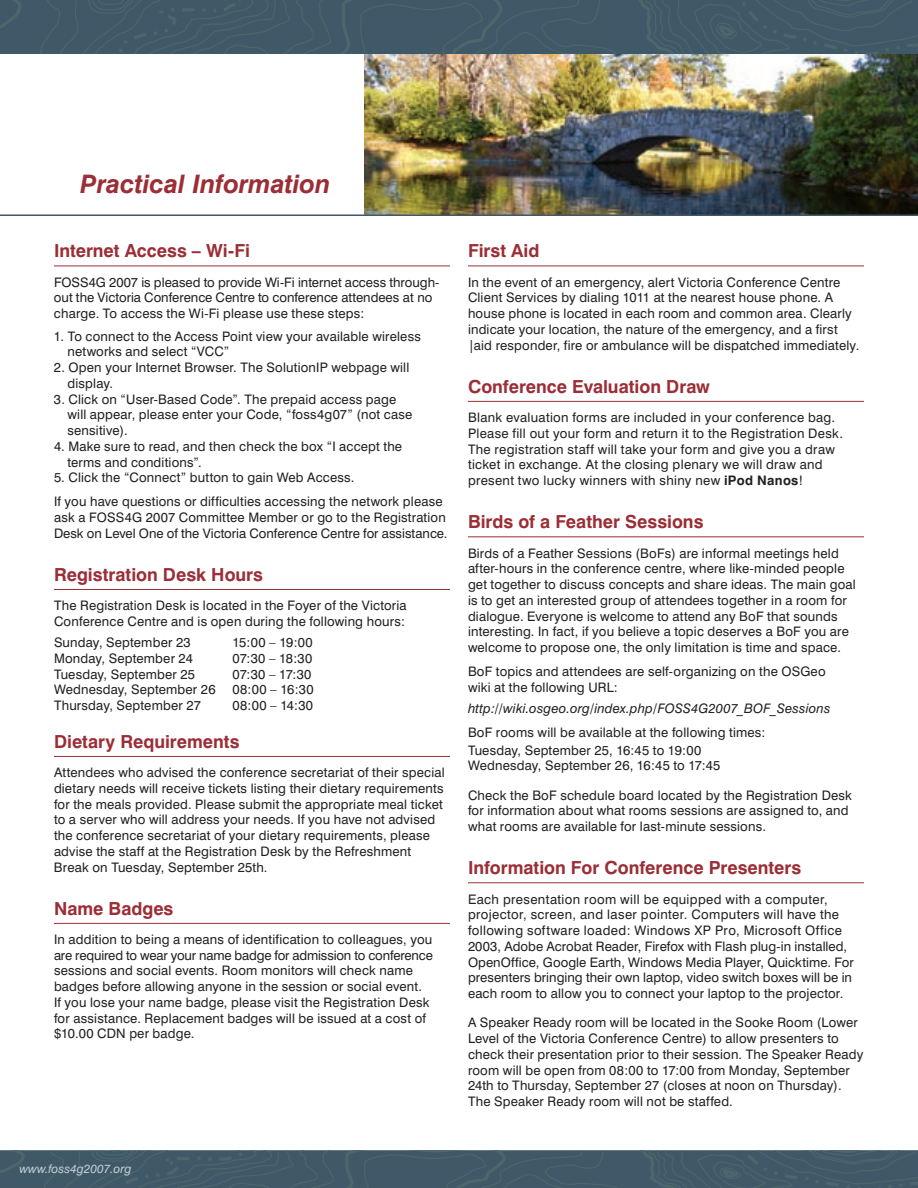
<style>
.page{position:relative;width:918px;height:1188px;background:#fff}
.page>*{position:absolute;margin:0;border:0;box-sizing:border-box;transform-origin:0 0}
.t1{font:italic 700 25.5px "Swiss 721 BT";letter-spacing:-.005em;color:#9b2e36}
.t2{font:700 18px "Swiss 721 BT";color:#9b2e36}
.t3{font:13.2px/15.8px "Swiss 721 BT";letter-spacing:.015em;color:#231f20}
.t4{font:italic 13.2px "Swiss 721 BT";letter-spacing:.01em;color:#231f20}
.t5{font:italic 12px "Swiss 721 BT";color:#c3ced6}
.s1{font-weight:700}
</style>
<div class="page">
<svg style="left:0;top:1150px;width:918px;height:38px;background:#425b69"></svg>
<hr style="left:54px;top:266px;width:396px;height:1px;background:#9b2e36">
<hr style="left:54px;top:589px;width:396px;height:1px;background:#9b2e36">
<hr style="left:54px;top:756px;width:396px;height:1px;background:#9b2e36">
<hr style="left:54px;top:923px;width:396px;height:1px;background:#9b2e36">
<hr style="left:468px;top:266px;width:396px;height:1px;background:#9b2e36">
<hr style="left:468px;top:401px;width:396px;height:1px;background:#9b2e36">
<hr style="left:468px;top:536px;width:396px;height:1px;background:#9b2e36">
<hr style="left:468px;top:882px;width:396px;height:1px;background:#9b2e36">
<img style="left:364px;top:54px;width:554px;height:160px">
<svg style="left:0;top:0;width:918px;height:54px;background:#415a68"></svg>
<hr style="left:0;top:214px;width:918px;height:2px;background:#405968">
<h1 class="t1" style="left:80px;top:168px;width:252px">Practical Information</h1>
<h2 class="t2" style="left:54px;top:240px;width:198px">Internet Access – Wi-Fi</h2>
<p class="t3" style="left:54px;top:274px;width:387px">FOSS4G 2007 is pleased to provide Wi-Fi internet access through&shy;out the Victoria Conference Centre to conference attendees at no charge. To access the Wi-Fi please use these steps:</p>
<p class="t3" style="left:67px;top:328px;width:355px;text-indent:-13px">1. To connect to the Access Point view your available wireless networks and select “VCC”</p>
<p class="t3" style="left:67px;top:360px;width:343px;text-indent:-13px">2. Open your Internet Browser. The SolutionIP webpage will display.</p>
<p class="t3" style="left:68px;top:391px;width:346px;text-indent:-14px">3. Click on “User-Based Code”. The prepaid access page will appear, please enter your Code, “foss4g07” (not case sensitive).</p>
<p class="t3" style="left:67px;top:438px;width:336px;text-indent:-13px">4. Make sure to read, and then check the box “I accept the terms and conditions”.</p>
<p class="t3" style="left:54px;top:466px;width:390px;line-height:23.9px">5. Click the “Connect” button to gain Web Access.<br>If you have questions or difficulties accessing the network please</p>
<p class="t3" style="left:54px;top:509px;width:395px">ask a FOSS4G 2007 Committee Member or go to the Registration<br>Desk on Level One of the Victoria Conference Centre for assistance.</p>
<h2 class="t2" style="left:54px;top:564px;width:211px">Registration Desk Hours</h2>
<p class="t3" style="left:54px;top:598px;width:354px">The Registration Desk is located in the Foyer of the Victoria<br>Conference Centre and is open during the following hours:</p>
<p class="t3" style="left:54px;top:634px;width:138px">Sunday, September 23</p>
<p class="t3" style="left:232px;top:634px;width:82px">15:00 – 19:00</p>
<p class="t3" style="left:54px;top:650px;width:140px">Monday, September 24</p>
<p class="t3" style="left:232px;top:650px;width:81px">07:30 – 18:30</p>
<p class="t3" style="left:54px;top:666px;width:143px">Tuesday, September 25</p>
<p class="t3" style="left:232px;top:666px;width:80px">07:30 – 17:30</p>
<p class="t3" style="left:54px;top:682px;width:163px">Wednesday, September 26</p>
<p class="t3" style="left:233px;top:682px;width:83px">08:00 – 16:30</p>
<p class="t3" style="left:54px;top:697px;width:148px">Thursday, September 27</p>
<p class="t3" style="left:232px;top:697px;width:82px">08:00 – 14:30</p>
<h2 class="t2" style="left:54px;top:731px;width:187px">Dietary Requirements</h2>
<p class="t3" style="left:54px;top:765px;width:392px">Attendees who advised the conference secretariat of their special dietary needs will receive tickets listing their dietary requirements for the meals provided. Please submit the appropriate meal ticket to a server who will address your needs. If you have not advised the conference secretariat of your dietary requirements, please advise the staff at the Registration Desk by the Refreshment Break on Tuesday, September 25th.</p>
<h2 class="t2" style="left:54px;top:898px;width:121px">Name Badges</h2>
<p class="t3" style="left:54px;top:931px;width:380px">In addition to being a means of identification to colleagues, you are required to wear your name badge for admission to conference sessions and social events. Room monitors will check name badges before allowing anyone in the session or social event.<br>If you lose your name badge, please visit the Registration Desk for assistance. Replacement badges will be issued at a cost of $10.00 CDN per badge.</p>
<h2 class="t2" style="left:468px;top:240px;width:73px">First Aid</h2>
<p class="t3" style="left:468px;top:274px;width:393px">In the event of an emergency, alert Victoria Conference Centre Client Services by dialing 1011 at the nearest house phone. A house phone is located in each room and common area. Clearly indicate your location, the nature of the emergency, and a first |aid responder, fire or ambulance will be dispatched immediately.</p>
<h2 class="t2" style="left:468px;top:376px;width:244px">Conference Evaluation Draw</h2>
<p class="t3" style="left:468px;top:409px;width:376px">Blank evaluation forms are included in your conference bag.<br>Please fill out your form and return it to the Registration Desk.<br>The registration staff will take your form and give you a draw ticket in exchange. At the closing plenary we will draw and present two lucky winners with shiny new <span class="s1">iPod Nanos</span>!</p>
<h2 class="t2" style="left:468px;top:511px;width:237px">Birds of a Feather Sessions</h2>
<p class="t3" style="left:468px;top:545px;width:389px">Birds of a Feather Sessions (BoFs) are informal meetings held after-hours in the conference centre, where like-minded people get together to discuss concepts and share ideas. The main goal is to get an interested group of attendees together in a room for dialogue. Everyone is welcome to attend any BoF that sounds interesting. In fact, if you believe a topic deserves a BoF you are welcome to propose one, the only limitation is time and space.</p>
<p class="t3" style="left:468px;top:663px;width:359px">BoF topics and attendees are self-organizing on the OSGeo wiki at the following URL:</p>
<p class="t4" style="left:468px;top:700px;width:364px">http://wiki.osgeo.org/index.php/FOSS4G2007_BOF_Sessions</p>
<p class="t3" style="left:468px;top:723px;width:299px;line-height:17.9px">BoF rooms will be available at the following times:<br>Tuesday, September 25, 16:45 to 19:00</p>
<p class="t3" style="left:468px;top:758px;width:254px">Wednesday, September 26, 16:45 to 17:45</p>
<p class="t3" style="left:468px;top:787px;width:386px">Check the BoF schedule board located by the Registration Desk for information about what rooms sessions are assigned to, and what rooms are available for last-minute sessions.</p>
<h2 class="t2" style="left:468px;top:857px;width:335px">Information For Conference Presenters</h2>
<p class="t3" style="left:468px;top:891px;width:387px">Each presentation room will be equipped with a computer, projector, screen, and laser pointer. Computers will have the following software loaded: Windows XP Pro, Microsoft Office 2003, Adobe Acrobat Reader, Firefox with Flash plug-in installed, OpenOffice, Google Earth, Windows Media Player, Quicktime. For presenters bringing their own laptop, video switch boxes will be in each room to allow you to connect your laptop to the projector.</p>
<p class="t3" style="left:468px;top:1015px;width:397px">A Speaker Ready room will be located in the Sooke Room (Lower Level of the Victoria Conference Centre) to allow presenters to check their presentation prior to their session. The Speaker Ready room will be open from 08:00 to 17:00 from Monday, September 24th to Thursday, September 27 (closes at noon on Thursday).<br>The Speaker Ready room will not be staffed.</p>
<p class="t5" style="left:19px;top:1162px;width:113px">www.foss4g2007.org</p>
</div>
